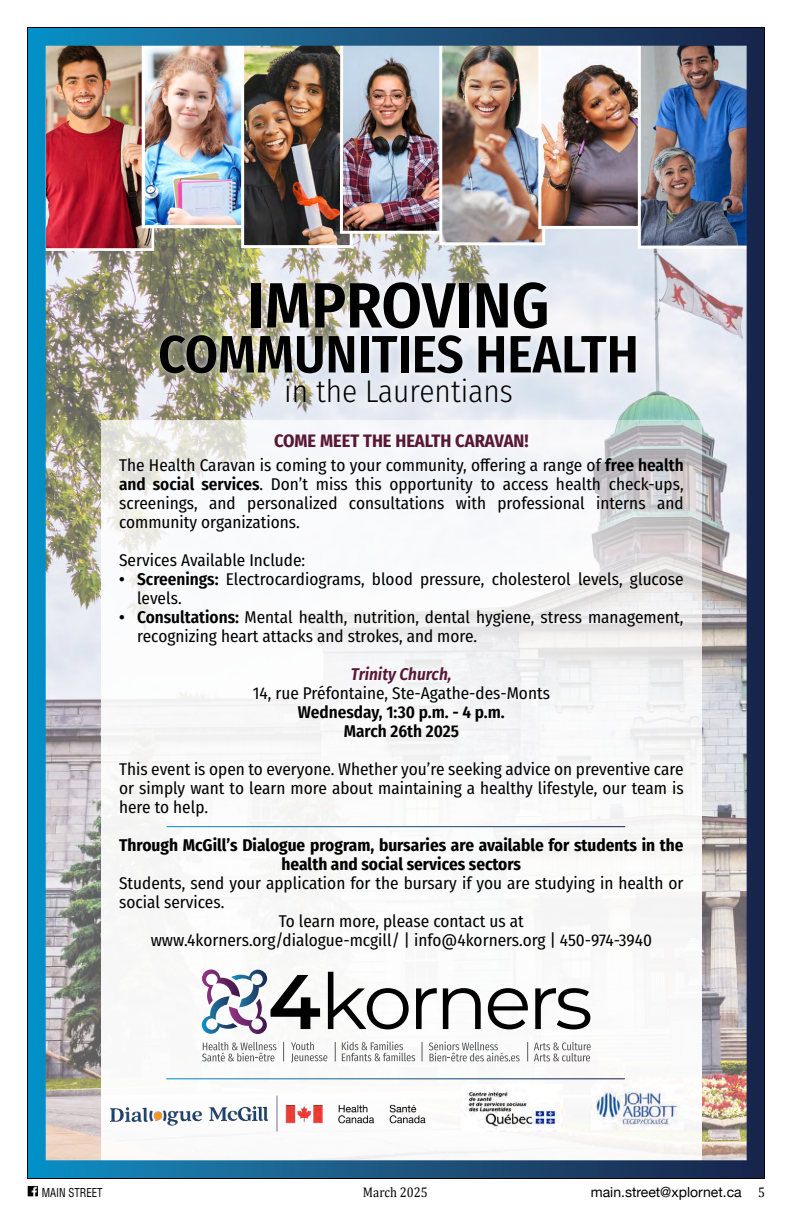
<style>
.page{position:relative;width:792px;height:1224px;background:#fff}
.page>*{position:absolute;margin:0;border:0;box-sizing:border-box;transform-origin:0 0}
.t1{font:600 63.9px "Fira Sans Condensed";color:#010101}
.t2{font:600 52.6px "Fira Sans Condensed";color:#010101}
.t3{font:300 31.3px "Fira Sans Condensed";color:#010101}
.t4{font:700 18px "Fira Sans Condensed";color:#581736}
.t5{font:17px/19px "Fira Sans Condensed";color:#010101;text-align:justify}
.t6{font:700 17px/19px "Fira Sans Condensed";color:#010101;text-align:center}
.t7{font:600 17px/19px "Fira Sans Condensed";color:#010101;text-align:center}
.t8{font:italic 600 17px "Fira Sans Condensed";color:#581736}
.t9{font:14px "Helvetica Neue";color:#000}
.t10{font:14px "Cambria";color:#000;scale:.9 1}
.t11{font:condensed 12px "Helvetica LT Std";color:#000;scale:.9 1}
.s1{font-weight:600}
.s2{font-family:"Cambria"}
</style>
<div class="page">
<svg style="left:29px;top:1187px;width:8px;height:8px"></svg>
<div style="left:27px;top:1185px;width:12px;height:12px;border:1px solid #fff"></div>
<img style="left:29px;top:29px;width:734px;height:1148px">
<img style="left:96px;top:263px;width:605px;height:161px">
<img style="left:111px;top:724px;width:585px;height:249px">
<hr style="left:166px;top:1078px;width:459px;height:1px;background:#fff">
<hr style="left:167px;top:826px;width:458px;height:1px;background:#fff">
<h1 class="t1" style="left:247px;top:253px;width:304px">IMPROVING</h1>
<h2 class="t2" style="left:158px;top:311px;width:482px">COMMUNITIES HEALTH</h2>
<h3 class="t3" style="left:284px;top:369px;width:230px">in the Laurentians</h3>
<p class="t4" style="left:274px;top:426px;width:256px">COME MEET THE HEALTH CARAVAN!</p>
<p class="t5" style="left:119px;top:455px;width:566px">The Health Caravan is coming to your community, o ering a range of <span class="s1">free health and social services</span>. Don’t miss this opportunity to access health check-ups, screenings, and personalized consultations with professional interns and community organizations.</p>
<p class="t5" style="left:119px;top:550px;width:188px">Services Available Include:</p>
<p class="t5" style="left:137px;top:569px;width:548px;text-indent:-18px"><span class="s1">• Screenings:</span> Electrocardiograms, blood pressure, cholesterol levels, glucose levels.</p>
<p class="t5" style="left:137px;top:607px;width:548px;text-indent:-18px"><span class="s1">• Consultations:</span> Mental health, nutrition, dental hygiene, stress management, recognizing heart attacks and strokes, and more.</p>
<p class="t8" style="left:351px;top:660px;width:102px">Trinity Church,</p>
<p class="t5" style="left:253px;top:683px;width:299px">14, rue Préfontaine, Ste-Agathe-des-Monts</p>
<p class="t7" style="left:298px;top:702px;width:209px">Wednesday, 1:30 p.m. - 4 p.m.<br>March 26th 2025</p>
<p class="t5" style="left:119px;top:759px;width:566px">This event is open to everyone. Whether you’re seeking advice on preventive care or simply want to learn more about maintaining a healthy lifestyle, our team is here to help.</p>
<p class="t6" style="left:119px;top:834px;width:566px">Through McGill’s Dialogue program, bursaries are available for students in the health and social services sectors</p>
<p class="t5" style="left:119px;top:873px;width:566px">Students, send your application for the bursary if you are studying in health or</p>
<p class="t5" style="left:119px;top:892px;width:107px">social services.</p>
<p class="t5" style="left:279px;top:911px;width:247px">To learn more, please contact us at</p>
<p class="t5" style="left:151px;top:930px;width:503px">www.4korners.org/dialogue-mcgill/ | info@4korners.org | 450-974-3940</p>
<p class="t11" style="left:42px;top:1185px;width:69px">MAIN STREET</p>
<p class="t10" style="left:363px;top:1184px;width:73px">March 2025</p>
<p class="t9" style="left:591px;top:1182px;width:176px">main.street@xplornet.ca <span class="s2">5</span></p>
</div>
